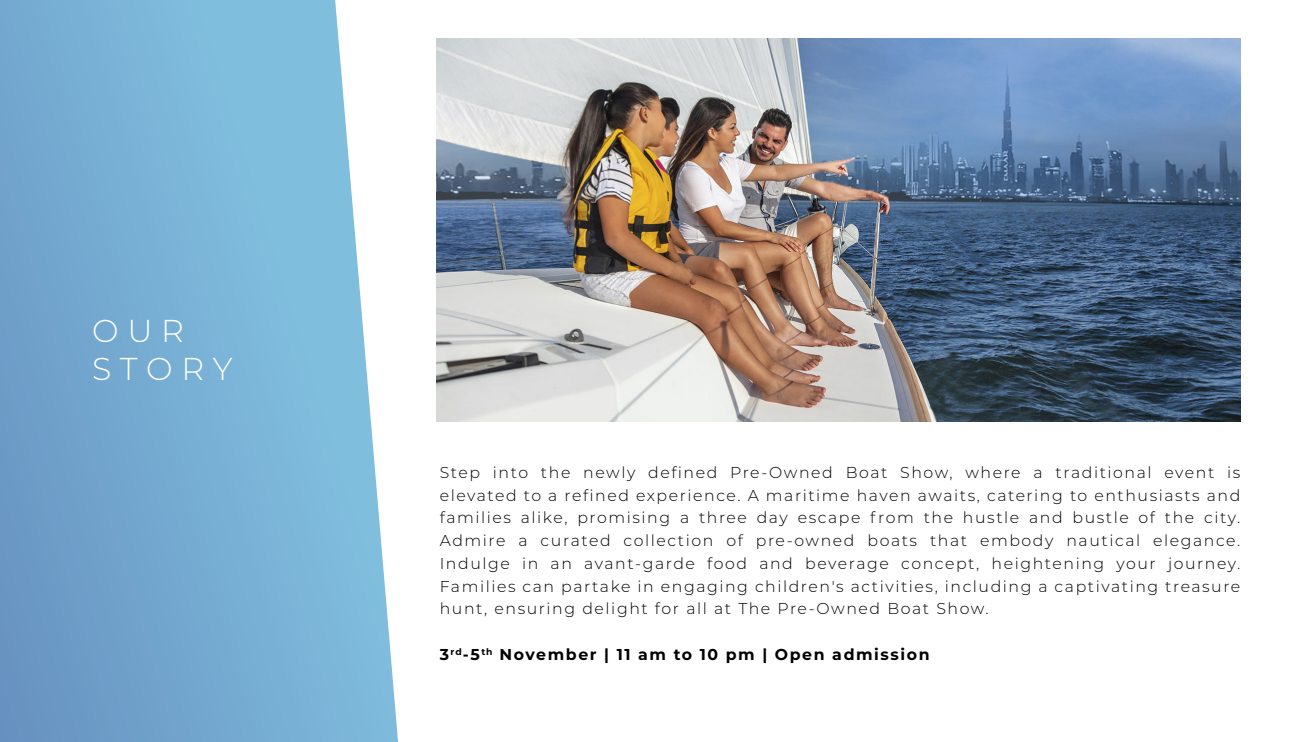
<style>
.page{position:relative;width:1313px;height:742px;background:#fff}
.page>*{position:absolute;margin:0;border:0;box-sizing:border-box;transform-origin:0 0}
.t1{font:300 31.68px/38px "Montserrat";letter-spacing:.275em;color:#fff}
.t2{font:300 15.75px/22.8px "Montserrat";letter-spacing:.1em;color:#000;text-align:justify}
.t3{font:700 15.75px "Montserrat";letter-spacing:.1em;color:#000}
</style>
<div class="page">
<svg style="left:0;top:0;width:398px;height:742px;background:#81b4d7"></svg>
<img style="left:436px;top:38px;width:804px;height:384px">
<h1 class="t1" style="left:92px;top:311px;width:142px">OUR<br>STORY</h1>
<p class="t2" style="left:440px;top:460px;width:802px">Step into the newly defined Pre-Owned Boat Show, where a traditional event is elevated to a refined experience. A maritime haven awaits, catering to enthusiasts and families alike, promising a three day escape from the hustle and bustle of the city.<br>Admire a curated collection of pre-owned boats that embody nautical elegance.<br>Indulge in an avant-garde food and beverage concept, heightening your journey.<br>Families can partake in engaging children's activities, including a captivating treasure hunt, ensuring delight for all at The Pre-Owned Boat Show.</p>
<p class="t3" style="left:440px;top:643px;width:491px">3<sup>rd</sup>-5<sup>th</sup> November | 11 am to 10 pm | Open admission</p>
</div>
